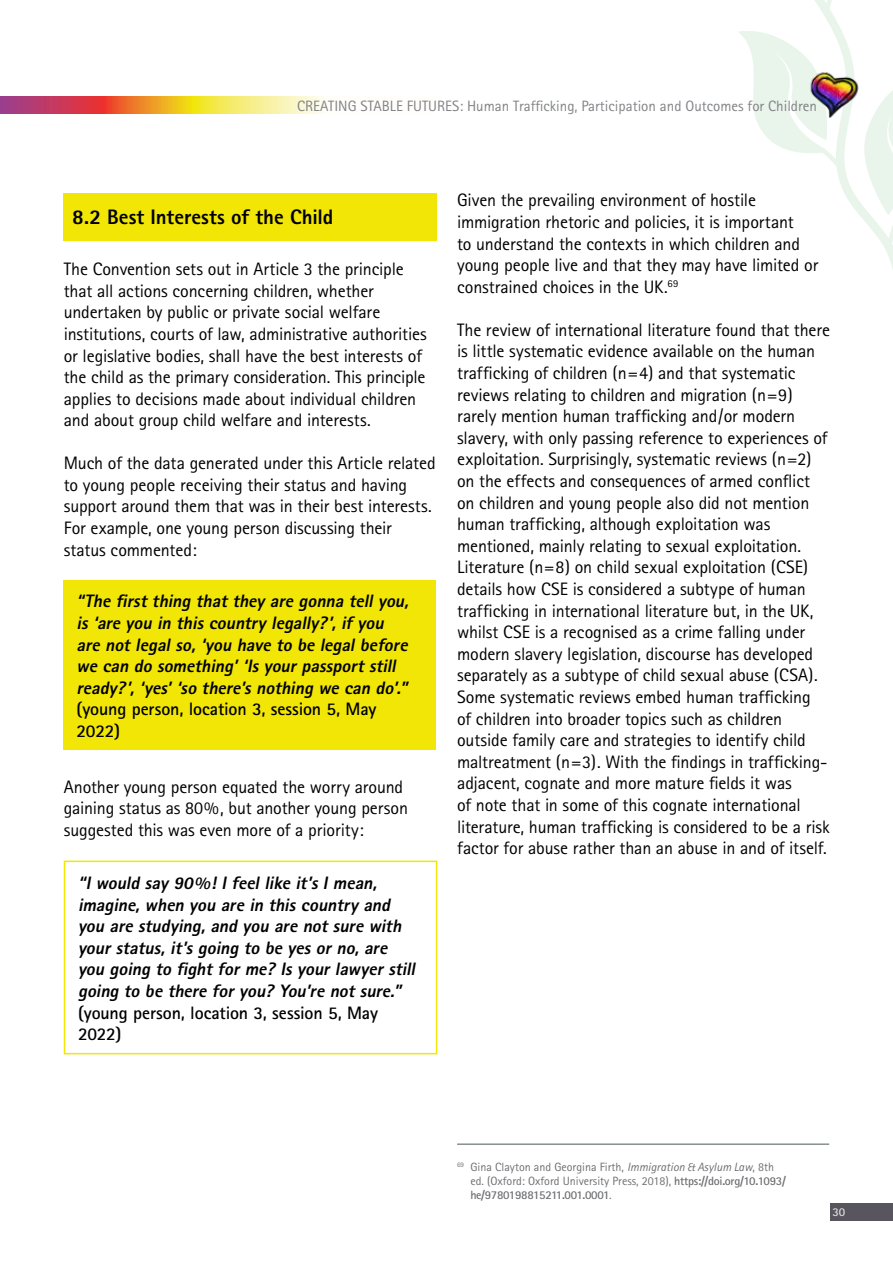
<style>
.page{position:relative;width:893px;height:1263px;background:#fff}
.page>*{position:absolute;margin:0;border:0;box-sizing:border-box;transform-origin:0 0}
.t1{font:800 21px "Rotis Sans Serif";color:#000}
.t2{font:18px/21.6px "Rotis Sans Serif";letter-spacing:-.01em;color:#000}
.t3{font:italic 800 18px/21.6px "Rotis Sans Serif";color:#000}
.t4{font:700 18px/21.6px "Rotis Sans Serif";letter-spacing:-.005em;color:#000}
.t5{font:15px "Rotis Sans Serif";color:#808285}
.t6{font:12px/14.4px "Rotis Sans Serif";color:#6d6e71}
.t7{font:700 12px "Rotis Sans Serif";color:#e1e2e3}
.s1{font-style:italic}
.s2{font-weight:700}
</style>
<div class="page">
<svg style="left:739px;top:0;width:154px;height:1145px"></svg>
<svg style="left:0;top:96px;width:324px;height:18px;background:#e39b62"></svg>
<div style="left:830px;top:1203px;width:63px;height:18px;background:#58555e"></div>
<img style="left:804px;top:67px;width:69px;height:64px">
<div style="left:64px;top:193px;width:373px;height:47px;background:#f1e605"></div>
<hr style="left:457px;top:1143px;width:372px;height:2px;background:#898e91">
<div style="left:64px;top:580px;width:372px;height:170px;background:#f1e605"></div>
<div style="left:64px;top:860px;width:373px;height:194px;border:2px solid #f1e605"></div>
<p class="t5" style="left:297px;top:97px;width:521px">CREATING STABLE FUTURES: Human Trafficking, Participation and Outcomes for Children</p>
<p class="t1" style="left:72px;top:203px;width:263px">8.2 Best Interests of the Child</p>
<p class="t2" style="left:64px;top:258px;width:364px">The Convention sets out in Article 3 the principle that all actions concerning children, whether undertaken by public or private social welfare institutions, courts of law, administrative authorities or legislative bodies, shall have the best interests of the child as the primary consideration. This principle applies to decisions made about individual children and about group child welfare and interests.</p>
<p class="t2" style="left:64px;top:452px;width:373px">Much of the data generated under this Article related to young people receiving their status and having support around them that was in their best interests.<br>For example, one young person discussing their status commented:</p>
<p class="t3" style="left:77px;top:590px;width:337px">“The first thing that they are gonna tell you, is ‘are you in this country legally?’, if you are not legal so, ‘you have to be legal before we can do something’ ‘Is your passport still ready?’, ‘yes’ ‘so there’s nothing we can do’.”</p>
<p class="t4" style="left:77px;top:698px;width:301px">(young person, location 3, session 5, May<br>2022)</p>
<p class="t2" style="left:64px;top:775px;width:346px">Another young person equated the worry around gaining status as 80%, but another young person suggested this was even more of a priority:</p>
<p class="t3" style="left:78px;top:872px;width:343px">“I would say 90%! I feel like it’s I mean, imagine, when you are in this country and you are studying, and you are not sure with your status, it’s going to be yes or no, are you going to fight for me? Is your lawyer still going to be there for you? You’re not sure.”</p>
<p class="t4" style="left:78px;top:1001px;width:301px">(young person, location 3, session 5, May<br>2022)</p>
<p class="t2" style="left:457px;top:189px;width:363px">Given the prevailing environment of hostile immigration rhetoric and policies, it is important<br>to understand the contexts in which children and young people live and that they may have limited or constrained choices in the UK.<sup>69</sup></p>
<p class="t2" style="left:457px;top:319px;width:374px">The review of international literature found that there is little systematic evidence available on the human trafficking of children (n=4) and that systematic reviews relating to children and migration (n=9) rarely mention human trafficking and/or modern slavery, with only passing reference to experiences of exploitation. Surprisingly, systematic reviews (n=2) on the effects and consequences of armed conflict on children and young people also did not mention human trafficking, although exploitation was mentioned, mainly relating to sexual exploitation.<br>Literature (n=8) on child sexual exploitation (CSE) details how CSE is considered a subtype of human trafficking in international literature but, in the UK, whilst CSE is a recognised as a crime falling under modern slavery legislation, discourse has developed separately as a subtype of child sexual abuse (CSA).<br>Some systematic reviews embed human trafficking<br>of children into broader topics such as children outside family care and strategies to identify child maltreatment (n=3). With the findings in trafficking&shy;adjacent, cognate and more mature fields it was<br>of note that in some of this cognate international literature, human trafficking is considered to be a risk factor for abuse rather than an abuse in and of itself.</p>
<p class="t6" style="left:470px;top:1159px;width:317px;text-indent:-13px"><sup>69</sup> Gina Clayton and Georgina Firth, <span class="s1">Immigration &amp; Asylum Law</span>, 8th ed. (Oxford: Oxford University Press, 2018), <span class="s2">https://doi.org/10.1093/ he/9780198815211.001.0001</span>.</p>
<p class="t7" style="left:832px;top:1205px;width:14px">30</p>
</div>
